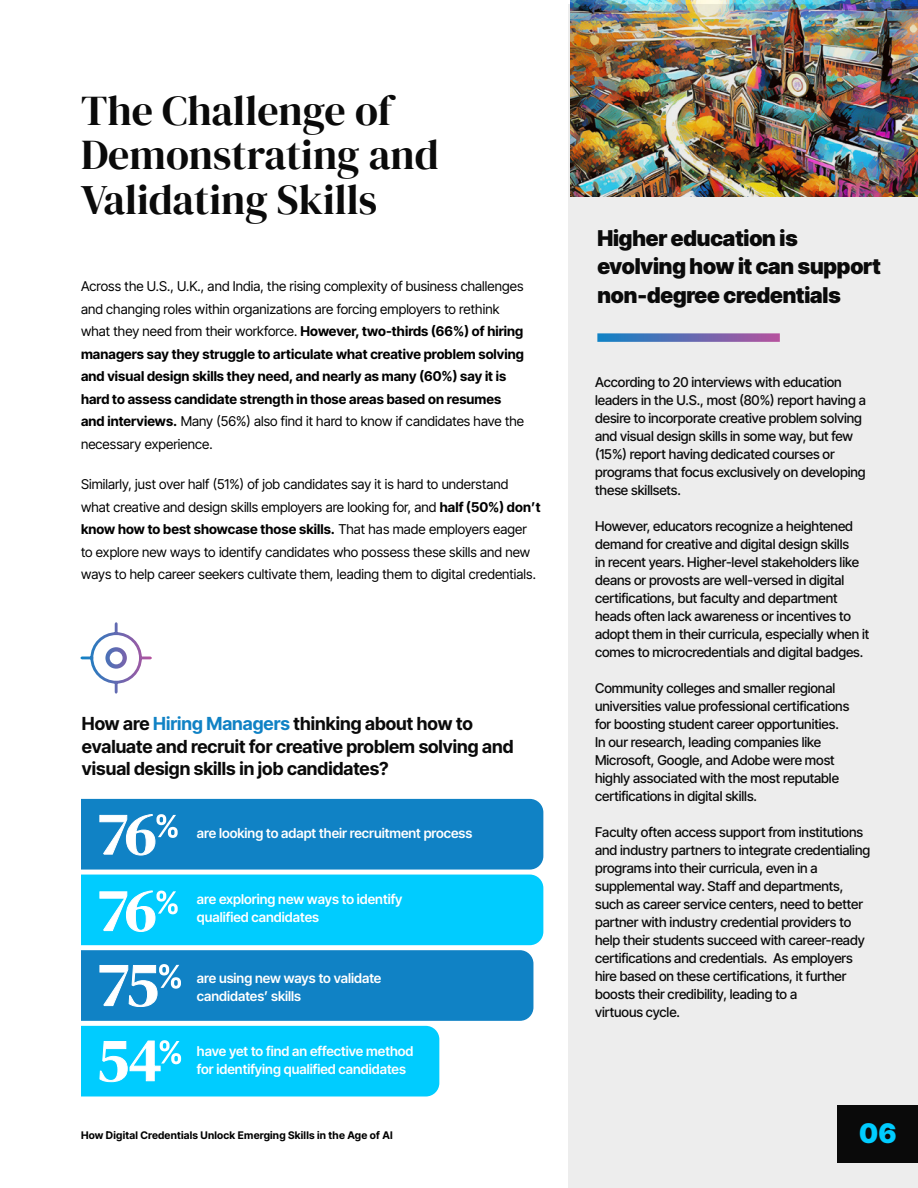
<style>
.page{position:relative;width:918px;height:1188px;background:#fff}
.page>*{position:absolute;margin:0;border:0;box-sizing:border-box;transform-origin:0 0}
.t1{font:42px/45px "DM Serif Display";color:#0a0a0a}
.t2{font:900 27px "Inter Tight";color:#0cf}
.t3{font:900 21.75px/28.5px "Inter Tight";letter-spacing:-.005em;color:#0a0a0a}
.t4{font:700 18px/22.5px "Inter Tight";color:#0a0a0a}
.t5{font:500 13.5px/18px "Inter Tight";letter-spacing:-.005em;color:#0a0a0a}
.t6{font:13.5px/22.5px "Inter Tight";letter-spacing:.005em;color:#000}
.t7{font:600 13.5px/18px "Inter Tight";color:#fff}
.t8{font:700 10.5px "Inter Tight";letter-spacing:.02em;color:#000}
.s1{font-weight:700}
.s2{color:#1082c5}
</style>
<div class="page">
<div style="left:568px;top:4px;width:350px;height:1184px;background:#ededed"></div>
<img style="left:570px;top:0;width:348px;height:197px">
<svg style="left:597px;top:333px;width:183px;height:9px;background:#6a72b5"></svg>
<svg style="left:81px;top:799px;width:462px;height:297px;background:#2cb1e4"></svg>
<div style="left:838px;top:1105px;width:80px;height:58px;background:#0a0a0a"></div>
<svg style="left:80px;top:622px;width:72px;height:72px"></svg>
<h1 class="t1" style="left:81px;top:88px;width:359px">The Challenge of<br>Demonstrating and<br>Validating Skills</h1>
<p class="t6" style="left:81px;top:275px;width:445px">Across the U.S., U.K., and India, the rising complexity of business challenges and changing roles within organizations are forcing employers to rethink what they need from their workforce. <span class="s1">However, two-thirds (66%) of hiring managers say they struggle to articulate what creative problem solving and visual design skills they need, and nearly as many (60%) say it is hard to assess candidate strength in those areas based on resumes and interviews.</span> Many (56%) also find it hard to know if candidates have the necessary experience.</p>
<p class="t6" style="left:81px;top:473px;width:461px">Similarly, just over half (51%) of job candidates say it is hard to understand what creative and design skills employers are looking for, and <span class="s1">half (50%) don’t know how to best showcase those skills.</span> That has made employers eager to explore new ways to identify candidates who possess these skills and new ways to help career seekers cultivate them, leading them to digital credentials.</p>
<h3 class="t4" style="left:82px;top:712px;width:433px">How are <span class="s2">Hiring Managers</span> thinking about how to evaluate and recruit for creative problem solving and visual design skills in job candidates?</h3>
<p class="t7" style="left:197px;top:823px;width:277px">are looking to adapt their recruitment process</p>
<p class="t7" style="left:197px;top:890px;width:207px">are exploring new ways to identify qualified candidates</p>
<p class="t7" style="left:197px;top:969px;width:186px">are using new ways to validate candidates’ skills</p>
<p class="t7" style="left:197px;top:1041px;width:218px">have yet to find an effective method for identifying qualified candidates</p>
<p class="t8" style="left:81px;top:1127px;width:313px">How Digital Credentials Unlock Emerging Skills in the Age of AI</p>
<h3 class="t3" style="left:597px;top:223px;width:285px">Higher education is evolving how it can support non-degree credentials</h3>
<p class="t5" style="left:595px;top:372px;width:272px">According to 20 interviews with education leaders in the U.S., most (80%) report having a desire to incorporate creative problem solving and visual design skills in some way, but few (15%) report having dedicated courses or programs that focus exclusively on developing these skillsets.</p>
<p class="t5" style="left:595px;top:516px;width:276px">However, educators recognize a heightened demand for creative and digital design skills<br>in recent years. Higher-level stakeholders like deans or provosts are well-versed in digital certifications, but faculty and department heads often lack awareness or incentives to adopt them in their curricula, especially when it comes to microcredentials and digital badges.</p>
<p class="t5" style="left:595px;top:678px;width:256px">Community colleges and smaller regional universities value professional certifications for boosting student career opportunities.<br>In our research, leading companies like Microsoft, Google, and Adobe were most highly associated with the most reputable certifications in digital skills.</p>
<p class="t5" style="left:595px;top:822px;width:277px">Faculty often access support from institutions and industry partners to integrate credentialing programs into their curricula, even in a supplemental way. Staff and departments, such as career service centers, need to better partner with industry credential providers to help their students succeed with career-ready certifications and credentials. As employers hire based on these certifications, it further boosts their credibility, leading to a<br>virtuous cycle.</p>
<h2 class="t2" style="left:859px;top:1112px;width:39px">06</h2>
</div>
